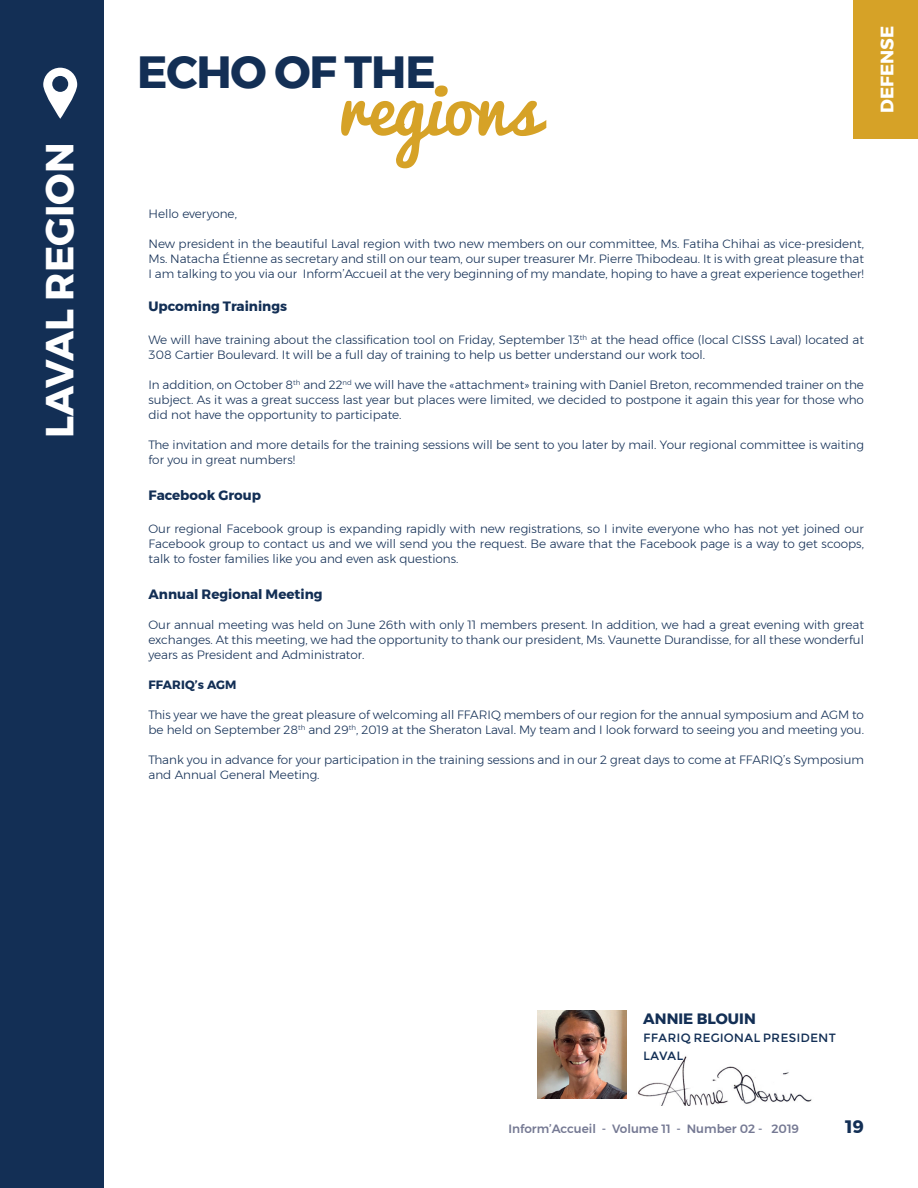
<style>
.page{position:relative;width:918px;height:1188px;background:#fff}
.page>*{position:absolute;margin:0;border:0;box-sizing:border-box;transform-origin:0 0}
.t1{font:72px "Pacifico";color:#d6a227}
.t2{font:700 45px "Montserrat";letter-spacing:-.025em;color:#132f55}
.t3{font:700 39px "Montserrat";color:#fff}
.t4{font:700 18px "Montserrat";color:#fff}
.t5{font:700 18px "Montserrat";color:#132f55}
.t6{font:700 15px "Montserrat";color:#132f55}
.t7{font:700 13.5px "Montserrat";color:#132f55}
.t8{font:300 12px/15px "Montserrat";color:#132f55;text-align:justify}
.t9{font:500 12px "Montserrat";color:#757993}
.t10{font:12px/18px "Montserrat";color:#132f55}
.t11{font:700 12px "Montserrat";letter-spacing:.01em;color:#132f55}
</style>
<div class="page">
<div style="left:0;top:0;width:104px;height:1188px;background:#132f55"></div>
<img style="left:638px;top:1056px;width:174px;height:50px">
<img style="left:538px;top:1011px;width:89px;height:87px">
<svg style="left:43px;top:68px;width:34px;height:51px"></svg>
<div style="left:853px;top:0;width:65px;height:138px;background:#d6a227"></div>
<h3 class="t3" style="left:29px;top:438px;width:297px;rotate:-90deg">LAVAL REGION</h3>
<h2 class="t2" style="left:137px;top:36px;width:300px">ECHO OF THE</h2>
<h1 class="t1" style="left:337px;top:44px;width:203px">regions</h1>
<p class="t8" style="left:148px;top:206px;width:90px">Hello everyone,</p>
<p class="t8" style="left:148px;top:236px;width:717px">New president in the beautiful Laval region with two new members on our committee, Ms. Fatiha Chihai as vice-president, Ms. Natacha Étienne as secretary and still on our team, our super treasurer Mr. Pierre Thibodeau. It is with great pleasure that I am talking to you via our Inform’Accueil at the very beginning of my mandate, hoping to have a great experience together!</p>
<p class="t7" style="left:148px;top:295px;width:140px">Upcoming Trainings</p>
<p class="t8" style="left:148px;top:332px;width:717px">We will have training about the classification tool on Friday, September 13<sup>th</sup> at the head office (local CISSS Laval) located at<br>308 Cartier Boulevard. It will be a full day of training to help us better understand our work tool.</p>
<p class="t8" style="left:149px;top:377px;width:717px">In addition, on October 8<sup>th</sup> and 22<sup>nd</sup> we will have the «attachment» training with Daniel Breton, recommended trainer on the subject. As it was a great success last year but places were limited, we decided to postpone it again this year for those who did not have the opportunity to participate.</p>
<p class="t8" style="left:149px;top:437px;width:717px">The invitation and more details for the training sessions will be sent to you later by mail. Your regional committee is waiting for you in great numbers!</p>
<p class="t7" style="left:148px;top:484px;width:114px">Facebook Group</p>
<p class="t8" style="left:148px;top:521px;width:717px">Our regional Facebook group is expanding rapidly with new registrations, so I invite everyone who has not yet joined our Facebook group to contact us and we will send you the request. Be aware that the Facebook page is a way to get scoops, talk to foster families like you and even ask questions.</p>
<p class="t7" style="left:148px;top:583px;width:176px">Annual Regional Meeting</p>
<p class="t8" style="left:148px;top:617px;width:717px">Our annual meeting was held on June 26th with only 11 members present. In addition, we had a great evening with great exchanges. At this meeting, we had the opportunity to thank our president, Ms. Vaunette Durandisse, for all these wonderful years as President and Administrator.</p>
<p class="t11" style="left:148px;top:675px;width:89px">FFARIQ’s AGM</p>
<p class="t8" style="left:148px;top:707px;width:717px">This year we have the great pleasure of welcoming all FFARIQ members of our region for the annual symposium and AGM to be held on September 28<sup>th</sup> and 29<sup>th</sup>, 2019 at the Sheraton Laval. My team and I look forward to seeing you and meeting you.</p>
<p class="t8" style="left:148px;top:752px;width:717px">Thank you in advance for your participation in the training sessions and in our 2 great days to come at FFARIQ’s Symposium and Annual General Meeting.</p>
<h3 class="t4" style="left:873px;top:113px;width:88px;rotate:-90deg">DEFENSE</h3>
<p class="t6" style="left:643px;top:1007px;width:114px">ANNIE BLOUIN</p>
<p class="t10" style="left:643px;top:1029px;width:195px">FFARIQ REGIONAL PRESIDENT<br>LAVAL</p>
<p class="t9" style="left:508px;top:1119px;width:292px">Inform’Accueil - Volume 11 - Number 02 - 2019</p>
<h3 class="t5" style="left:845px;top:1112px;width:20px">19</h3>
</div>
